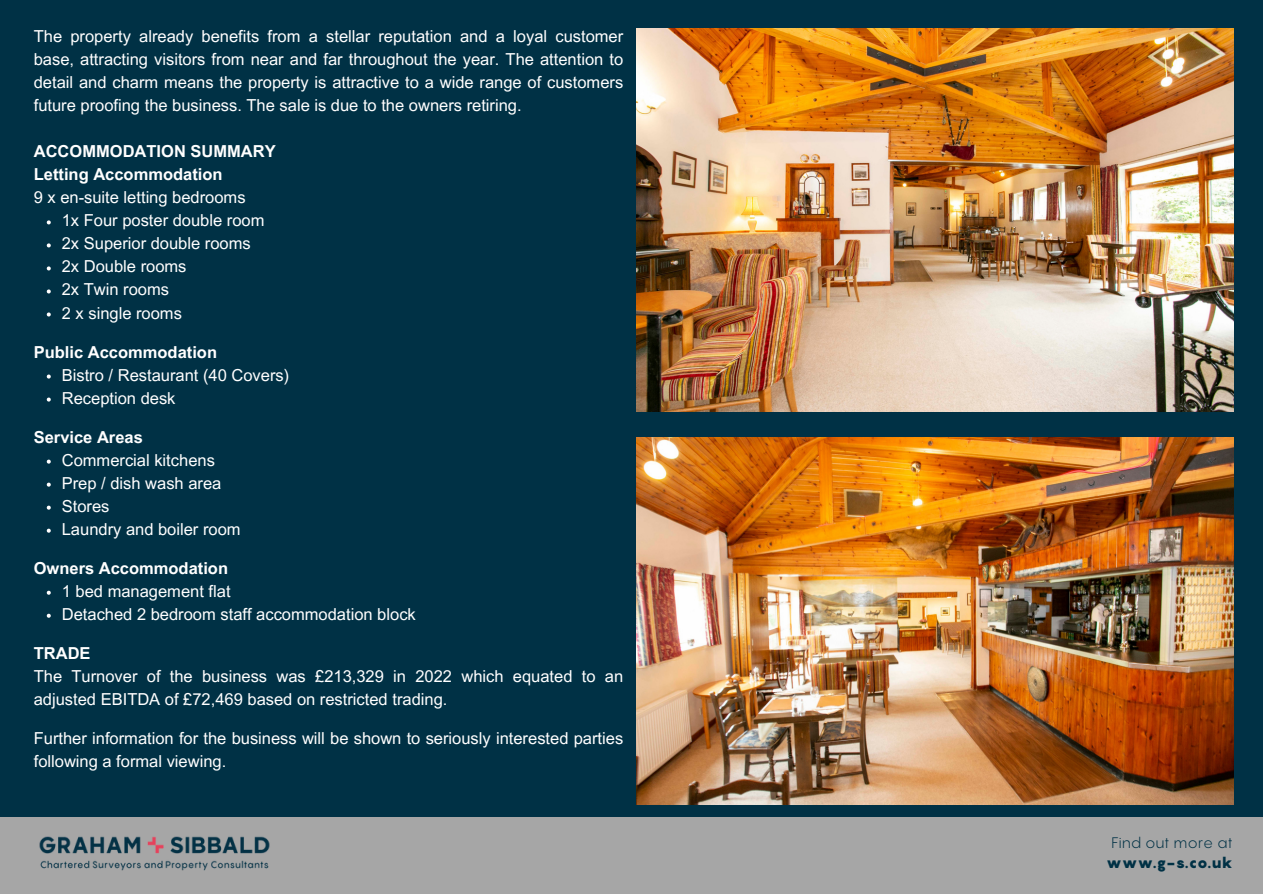
<style>
.page{position:relative;width:1263px;height:894px;background:#fff}
.page>*{position:absolute;margin:0;border:0;box-sizing:border-box;transform-origin:0 0}
.t1{font:16.5px/23px "Arial MT Pro";color:#fff}
.t2{font:700 16.5px "Arial MT Pro";color:#fff}
.t3{font:15px "Pangram";color:#003145}
.t4{font:900 15px "Pangram";color:#003145}
</style>
<div class="page">
<div style="left:0;top:0;width:1263px;height:893px;background:#003145"></div>
<img style="left:637px;top:437px;width:596px;height:367px">
<img style="left:637px;top:29px;width:596px;height:382px">
<div style="left:0;top:817px;width:1263px;height:76px;background:#a6a6a6"></div>
<svg style="left:47px;top:220px;width:4px;height:4px"></svg>
<svg style="left:47px;top:243px;width:4px;height:4px"></svg>
<svg style="left:47px;top:266px;width:4px;height:4px"></svg>
<svg style="left:47px;top:289px;width:4px;height:4px"></svg>
<svg style="left:47px;top:312px;width:4px;height:4px"></svg>
<svg style="left:47px;top:374px;width:4px;height:4px"></svg>
<svg style="left:47px;top:397px;width:4px;height:4px"></svg>
<svg style="left:47px;top:459px;width:4px;height:4px"></svg>
<svg style="left:47px;top:482px;width:4px;height:4px"></svg>
<svg style="left:47px;top:505px;width:4px;height:4px"></svg>
<svg style="left:47px;top:528px;width:4px;height:4px"></svg>
<svg style="left:47px;top:590px;width:4px;height:4px"></svg>
<svg style="left:47px;top:613px;width:4px;height:4px"></svg>
<img style="left:39px;top:836px;width:231px;height:35px">
<p class="t1" style="left:34px;top:27px;width:591px;text-align:justify">The property already benefits from a stellar reputation and a loyal customer base, attracting visitors from near and far throughout the year. The attention to detail and charm means the property is attractive to a wide range of customers future proofing the business. The sale is due to the owners retiring.</p>
<p class="t2" style="left:34px;top:145px;width:243px">ACCOMMODATION SUMMARY</p>
<p class="t2" style="left:34px;top:168px;width:190px">Letting Accommodation</p>
<p class="t1" style="left:34px;top:188px;width:213px">9 x en-suite letting bedrooms</p>
<p class="t1" style="left:62px;top:211px;width:204px">1x Four poster double room</p>
<p class="t1" style="left:62px;top:234px;width:190px">2x Superior double rooms</p>
<p class="t1" style="left:62px;top:257px;width:126px">2x Double rooms</p>
<p class="t1" style="left:62px;top:280px;width:109px">2x Twin rooms</p>
<p class="t1" style="left:62px;top:303px;width:122px">2 x single rooms</p>
<p class="t2" style="left:34px;top:345px;width:185px">Public Accommodation</p>
<p class="t1" style="left:62px;top:365px;width:229px">Bistro / Restaurant (40 Covers)</p>
<p class="t1" style="left:62px;top:388px;width:115px">Reception desk</p>
<p class="t2" style="left:34px;top:430px;width:111px">Service Areas</p>
<p class="t1" style="left:62px;top:450px;width:155px">Commercial kitchens</p>
<p class="t1" style="left:62px;top:473px;width:161px">Prep / dish wash area</p>
<p class="t1" style="left:62px;top:496px;width:49px">Stores</p>
<p class="t1" style="left:62px;top:519px;width:180px">Laundry and boiler room</p>
<p class="t2" style="left:34px;top:561px;width:196px">Owners Accommodation</p>
<p class="t1" style="left:62px;top:581px;width:170px">1 bed management flat</p>
<p class="t1" style="left:62px;top:604px;width:355px">Detached 2 bedroom staff accommodation block</p>
<p class="t2" style="left:34px;top:646px;width:58px">TRADE</p>
<p class="t1" style="left:34px;top:666px;width:591px">The Turnover of the business was £213,329 in 2022 which equated to an adjusted EBITDA of £72,469 based on restricted trading.</p>
<p class="t1" style="left:34px;top:728px;width:591px">Further information for the business will be shown to seriously interested parties following a formal viewing.</p>
<p class="t3" style="left:1111px;top:832px;width:123px">Find out more at</p>
<p class="t4" style="left:1106px;top:853px;width:128px">www.g-s.co.uk</p>
</div>
